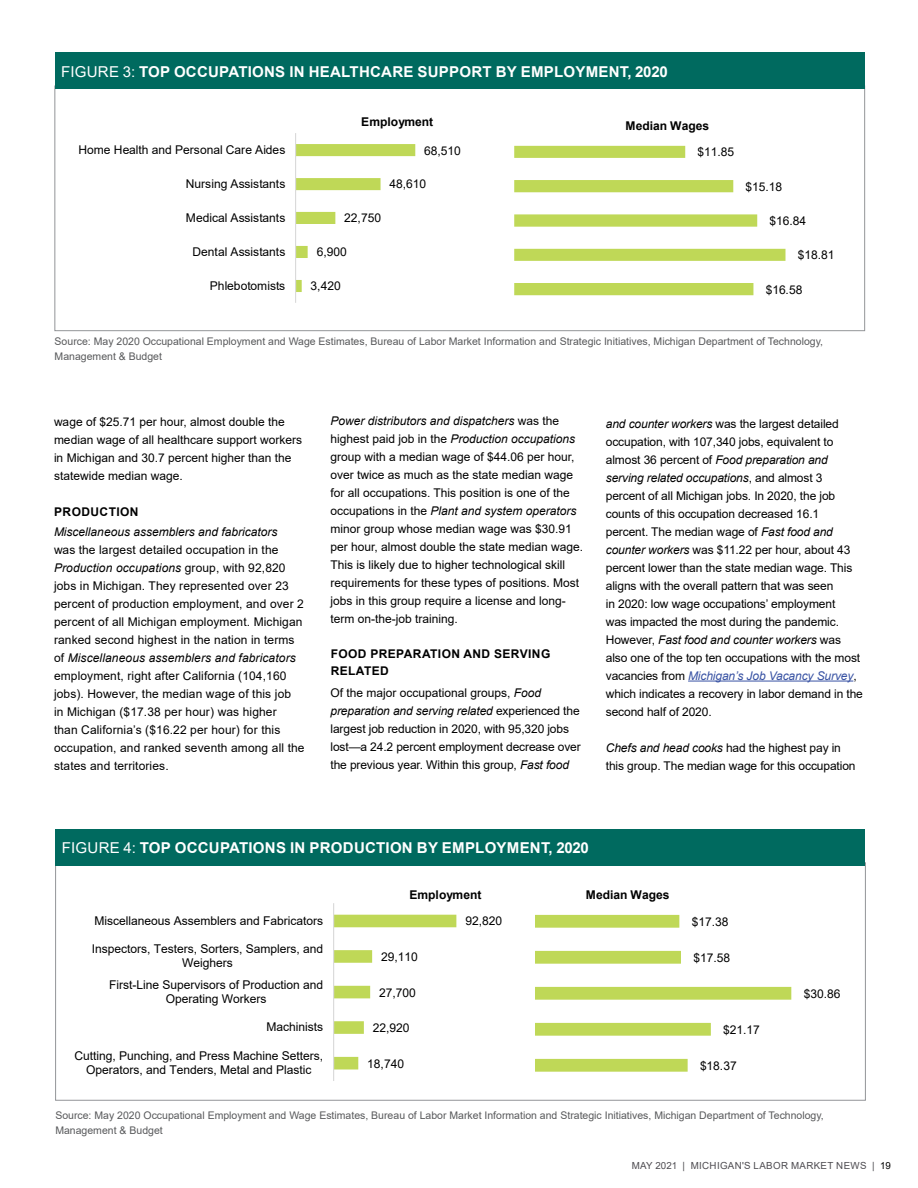
<style>
.page{position:relative;width:918px;height:1188px;background:#fff}
.page>*{position:absolute;margin:0;border:0;box-sizing:border-box;transform-origin:0 0}
.t1{font:700 15px "Arial";letter-spacing:.015em;color:#fff}
.t2{font:12px/18px "Arial";color:#000}
.t3{font:700 12px/16.5px "Arial";letter-spacing:.035em;color:#000}
.t4{font:700 12px "Arial";letter-spacing:.015em;color:#000}
.t5{font:italic 12px "Arial";color:#000}
.t6{font:10.5px/15px "Arial";color:#58595b}
.t7{font:9.75px "Arial";letter-spacing:.035em;color:#4f4d52}
.s1{font-weight:400}
.s2{font-style:italic}
.s3{font-style:italic;color:#3953a4}
.s4{color:#000}
</style>
<div class="page">
<hr style="left:688px;top:681px;width:165px;height:1px;background:#3953a4">
<div style="left:56px;top:829px;width:810px;height:37px;background:#006a5f"></div>
<div style="left:55px;top:52px;width:810px;height:37px;background:#006a5f"></div>
<svg style="left:296px;top:144px;width:119px;height:148px"></svg>
<hr style="left:295px;top:133px;width:1px;height:170px;background:#d9d9d9">
<svg style="left:514px;top:146px;width:271px;height:149px"></svg>
<svg style="left:334px;top:915px;width:122px;height:154px"></svg>
<hr style="left:333px;top:903px;width:1px;height:178px;background:#d9d9d9">
<svg style="left:535px;top:915px;width:256px;height:157px"></svg>
<p class="t1" style="left:61px;top:61px;width:608px"><span class="s1">FIGURE 3:</span> TOP OCCUPATIONS IN HEALTHCARE SUPPORT BY EMPLOYMENT, 2020</p>
<p class="t4" style="left:361px;top:113px;width:74px">Employment</p>
<p class="t4" style="left:626px;top:117px;width:85px">Median Wages</p>
<p class="t2" style="left:79px;top:141px;width:208px">Home Health and Personal Care Aides</p>
<p class="t2" style="left:424px;top:141px;width:38px">68,510</p>
<p class="t2" style="left:697px;top:143px;width:38px">$11.85</p>
<p class="t2" style="left:186px;top:174px;width:101px">Nursing Assistants</p>
<p class="t2" style="left:389px;top:175px;width:38px">48,610</p>
<p class="t2" style="left:746px;top:177px;width:38px">$15.18</p>
<p class="t2" style="left:186px;top:208px;width:101px">Medical Assistants</p>
<p class="t2" style="left:344px;top:209px;width:38px">22,750</p>
<p class="t2" style="left:769px;top:212px;width:38px">$16.84</p>
<p class="t2" style="left:193px;top:242px;width:94px">Dental Assistants</p>
<p class="t2" style="left:317px;top:243px;width:32px">6,900</p>
<p class="t2" style="left:798px;top:246px;width:38px">$18.81</p>
<p class="t2" style="left:210px;top:276px;width:77px">Phlebotomists</p>
<p class="t2" style="left:311px;top:277px;width:32px">3,420</p>
<p class="t2" style="left:766px;top:280px;width:38px">$16.58</p>
<p class="t6" style="left:55px;top:334px;width:770px">Source: May 2020 Occupational Employment and Wage Estimates, Bureau of Labor Market Information and Strategic Initiatives, Michigan Department of Technology,<br>Management &amp; Budget</p>
<p class="t2" style="left:54px;top:413px;width:250px">wage of $25.71 per hour, almost double the median wage of all healthcare support workers in Michigan and 30.7 percent higher than the statewide median wage.</p>
<p class="t3" style="left:54px;top:503px;width:86px">PRODUCTION</p>
<p class="t5" style="left:54px;top:524px;width:225px">Miscellaneous assemblers and fabricators</p>
<p class="t2" style="left:54px;top:540px;width:252px">was the largest detailed occupation in the <span class="s2">Production occupations</span> group, with 92,820 jobs in Michigan. They represented over 23 percent of production employment, and over 2 percent of all Michigan employment. Michigan ranked second highest in the nation in terms of <span class="s2">Miscellaneous assemblers and fabricators </span>employment, right after California (104,160 jobs). However, the median wage of this job<br>in Michigan ($17.38 per hour) was higher<br>than California’s ($16.22 per hour) for this occupation, and ranked seventh among all the states and territories.</p>
<p class="t2" style="left:330px;top:412px;width:254px"><span class="s2">Power distributors and dispatchers</span> was the highest paid job in the <span class="s2">Production occupations </span>group with a median wage of $44.06 per hour, over twice as much as the state median wage for all occupations. This position is one of the occupations in the <span class="s2">Plant and system operators </span>minor group whose median wage was $30.91 per hour, almost double the state median wage.<br>This is likely due to higher technological skill requirements for these types of positions. Most jobs in this group require a license and long&shy;term on-the-job training.</p>
<p class="t3" style="left:331px;top:646px;width:221px">FOOD PREPARATION AND SERVING<br>RELATED</p>
<p class="t2" style="left:330px;top:683px;width:252px">Of the major occupational groups, <span class="s2">Food preparation and serving related</span> experienced the largest job reduction in 2020, with 95,320 jobs lost—a 24.2 percent employment decrease over the previous year. Within this group, <span class="s2">Fast food</span></p>
<p class="t2" style="left:606px;top:414px;width:259px"><span class="s2">and counter workers</span> was the largest detailed occupation, with 107,340 jobs, equivalent to almost 36 percent of <span class="s2">Food preparation and serving related occupations</span>, and almost 3 percent of all Michigan jobs. In 2020, the job counts of this occupation decreased 16.1 percent. The median wage of <span class="s2">Fast food and counter workers</span> was $11.22 per hour, about 43 percent lower than the state median wage. This aligns with the overall pattern that was seen<br>in 2020: low wage occupations’ employment<br>was impacted the most during the pandemic.<br>However, <span class="s2">Fast food and counter workers</span> was also one of the top ten occupations with the most vacancies from <span class="s3">Michigan’s Job Vacancy Survey</span>, which indicates a recovery in labor demand in the second half of 2020.</p>
<p class="t2" style="left:606px;top:738px;width:251px"><span class="s2">Chefs and head cooks</span> had the highest pay in this group. The median wage for this occupation</p>
<p class="t1" style="left:62px;top:838px;width:529px"><span class="s1">FIGURE 4:</span> TOP OCCUPATIONS IN PRODUCTION BY EMPLOYMENT, 2020</p>
<p class="t2" style="left:94px;top:911px;width:230px">Miscellaneous Assemblers and Fabricators</p>
<p class="t2" style="left:92px;top:942px;width:233px;line-height:13.8px;text-align:center">Inspectors, Testers, Sorters, Samplers, and<br>Weighers</p>
<p class="t2" style="left:109px;top:978px;width:216px;line-height:13.8px;text-align:center">First-Line Supervisors of Production and<br>Operating Workers</p>
<p class="t2" style="left:267px;top:1018px;width:58px">Machinists</p>
<p class="t2" style="left:74px;top:1049px;width:250px;line-height:13.8px;text-align:center">Cutting, Punching, and Press Machine Setters,<br>Operators, and Tenders, Metal and Plastic</p>
<p class="t4" style="left:409px;top:886px;width:74px">Employment</p>
<p class="t2" style="left:381px;top:948px;width:38px">29,110</p>
<p class="t2" style="left:379px;top:983px;width:38px">27,700</p>
<p class="t2" style="left:373px;top:1019px;width:38px">22,920</p>
<p class="t2" style="left:367px;top:1054px;width:38px">18,740</p>
<p class="t2" style="left:465px;top:912px;width:38px">92,820</p>
<p class="t4" style="left:586px;top:886px;width:85px">Median Wages</p>
<p class="t2" style="left:692px;top:912px;width:38px">$17.38</p>
<p class="t2" style="left:693px;top:948px;width:38px">$17.58</p>
<p class="t2" style="left:723px;top:1020px;width:38px">$21.17</p>
<p class="t2" style="left:700px;top:1056px;width:38px">$18.37</p>
<p class="t2" style="left:804px;top:984px;width:38px">$30.86</p>
<p class="t6" style="left:55px;top:1108px;width:770px">Source: May 2020 Occupational Employment and Wage Estimates, Bureau of Labor Market Information and Strategic Initiatives, Michigan Department of Technology,<br>Management &amp; Budget</p>
<p class="t7" style="left:632px;top:1158px;width:261px">MAY 2021 | MICHIGAN'S LABOR MARKET NEWS | <span class="s4">19</span></p>
</div>
